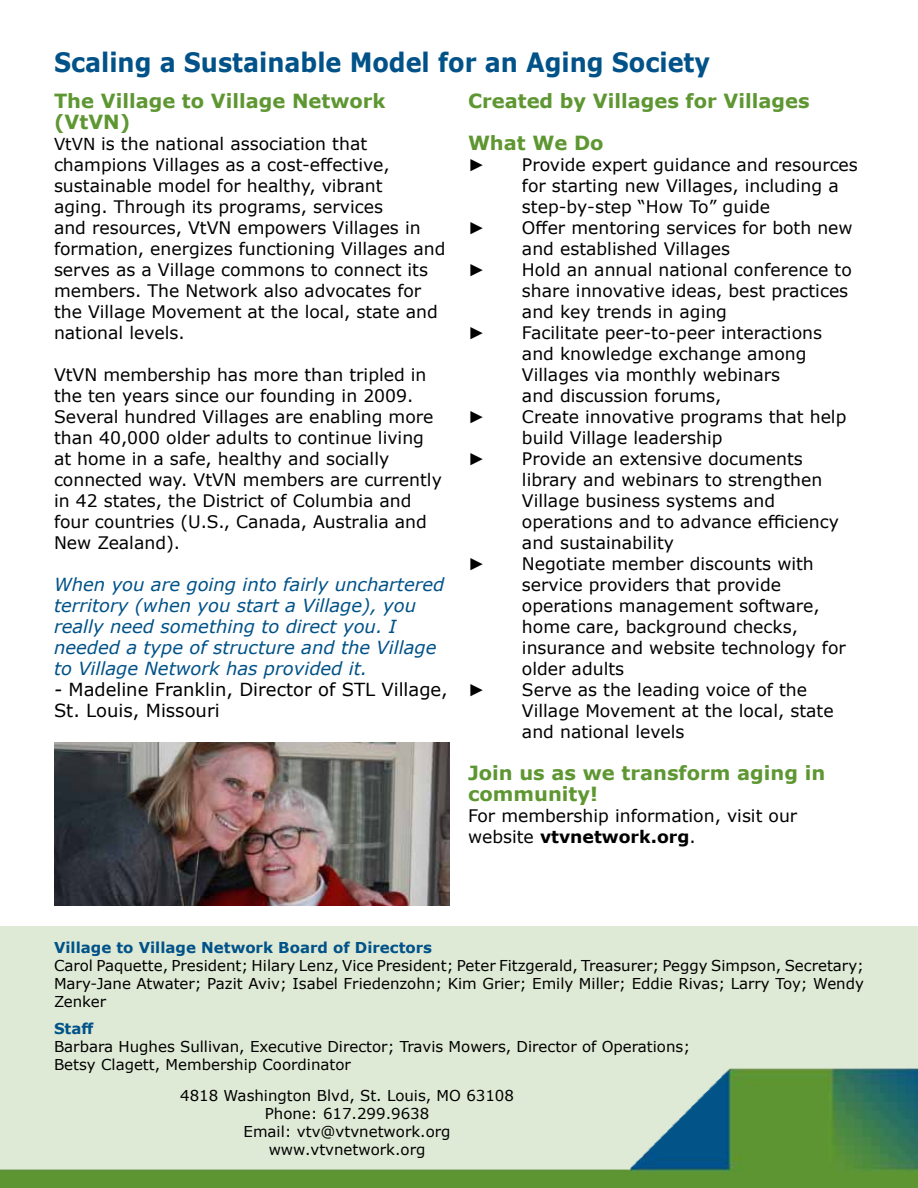
<style>
.page{position:relative;width:918px;height:1188px;background:#fff}
.page>*{position:absolute;margin:0;border:0;box-sizing:border-box;transform-origin:0 0}
.t1{font:700 26.7px "Verdana";color:#005288;scale:.9 1}
.t2{font:700 19.5px/21px "Verdana";color:#5e9732}
.t3{font:italic 18px/21px "Verdana";color:#005288}
.t4{font:18px/21px "Verdana";color:#000}
.t5{font:17.25px/21px "Verdana";color:#000}
.t6{font:17.25px "Arial";color:#000}
.t7{font:15px/18px "Verdana";color:#000;text-align:justify}
.t8{font:700 15px "Verdana";color:#005288}
.s1{font-size:16.5px}
.s2{font-style:italic}
.s3{font-weight:700}
</style>
<div class="page">
<div style="left:0;top:927px;width:918px;height:261px;background:#dfead6"></div>
<img style="left:0;top:1068px;width:918px;height:120px">
<img style="left:55px;top:742px;width:395px;height:164px">
<h1 class="t1" style="left:54px;top:44px;width:731px">Scaling a Sustainable Model for an Aging Society</h1>
<p class="t2" style="left:54px;top:90px;width:333px">The Village to Village Network (VtVN)</p>
<p class="t5" style="left:54px;top:133px;width:393px"><span class="s1">VtVN</span> is the national association that champions Villages as a cost-effective, sustainable model for healthy, vibrant<br>aging. Through its programs, services<br>and resources, VtVN empowers Villages in formation, energizes functioning Villages and serves as a Village commons to connect its members. The Network also advocates for the Village Movement at the local, state and national levels.</p>
<p class="t5" style="left:54px;top:364px;width:389px">VtVN membership has more than tripled in the ten years since our founding in 2009.<br>Several hundred Villages are enabling more than 40,000 older adults to continue living at home in a safe, healthy and socially connected way. VtVN members are currently in 42 states, the District of Columbia and four countries (U.S., Canada, Australia and New Zealand).</p>
<p class="t3" style="left:54px;top:574px;width:392px">When you are going into fairly unchartered territory (when you start a Village), you really need something to direct you. I needed a type of structure and the Village to Village Network has provided it.</p>
<p class="t4" style="left:54px;top:679px;width:395px"><span class="s2">-</span> Madeline Franklin, Director of STL Village,<br>St. Louis, Missouri</p>
<p class="t2" style="left:468px;top:79px;width:343px;line-height:42px">Created by Villages for Villages<br>What We Do</p>
<p class="t6" style="left:468px;top:153px;width:19px">►</p>
<p class="t5" style="left:522px;top:154px;width:337px">Provide expert guidance and resources for starting new Villages, including a step-by-step “How To” guide</p>
<p class="t6" style="left:468px;top:216px;width:19px">►</p>
<p class="t5" style="left:522px;top:217px;width:332px">Offer mentoring services for both new and established Villages</p>
<p class="t6" style="left:468px;top:258px;width:19px">►</p>
<p class="t5" style="left:522px;top:259px;width:331px">Hold an annual national conference to share innovative ideas, best practices and key trends in aging</p>
<p class="t6" style="left:468px;top:321px;width:19px">►</p>
<p class="t5" style="left:522px;top:322px;width:302px">Facilitate peer-to-peer interactions and knowledge exchange among<br>Villages via monthly webinars<br>and discussion forums,</p>
<p class="t6" style="left:468px;top:405px;width:19px">►</p>
<p class="t5" style="left:522px;top:406px;width:326px">Create innovative programs that help build Village leadership</p>
<p class="t6" style="left:468px;top:447px;width:19px">►</p>
<p class="t5" style="left:522px;top:448px;width:319px">Provide an extensive documents library and webinars to strengthen<br>Village business systems and operations and to advance efficiency and sustainability</p>
<p class="t6" style="left:468px;top:552px;width:19px">►</p>
<p class="t5" style="left:522px;top:553px;width:325px">Negotiate member discounts with service providers that provide operations management software, home care, background checks, insurance and website technology for older adults</p>
<p class="t6" style="left:468px;top:678px;width:19px">►</p>
<p class="t5" style="left:522px;top:679px;width:313px">Serve as the leading voice of the<br>Village Movement at the local, state and national levels</p>
<p class="t2" style="left:468px;top:762px;width:359px">Join us as we transform aging in community!</p>
<p class="t5" style="left:468px;top:805px;width:331px">For membership information, visit our website <span class="s3">vtvnetwork.org</span>.</p>
<p class="t8" style="left:54px;top:937px;width:380px">Village to Village Network Board of Directors</p>
<p class="t7" style="left:54px;top:956px;width:812px">Carol Paquette, President; Hilary Lenz, Vice President; Peter Fitzgerald, Treasurer; Peggy Simpson, Secretary; Mary-Jane Atwater; Pazit Aviv; Isabel Friedenzohn; Kim Grier; Emily Miller; Eddie Rivas; Larry Toy; Wendy Zenker</p>
<p class="t8" style="left:54px;top:1018px;width:41px">Staff</p>
<p class="t7" style="left:54px;top:1037px;width:638px">Barbara Hughes Sullivan, Executive Director; Travis Mowers, Director of Operations;<br>Betsy Clagett, Membership Coordinator</p>
<p class="t7" style="left:180px;top:1087px;width:335px;text-align:center">4818 Washington Blvd, St. Louis, MO 63108<br>Phone: 617.299.9638<br>Email: vtv@vtvnetwork.org www.vtvnetwork.org</p>
</div>
